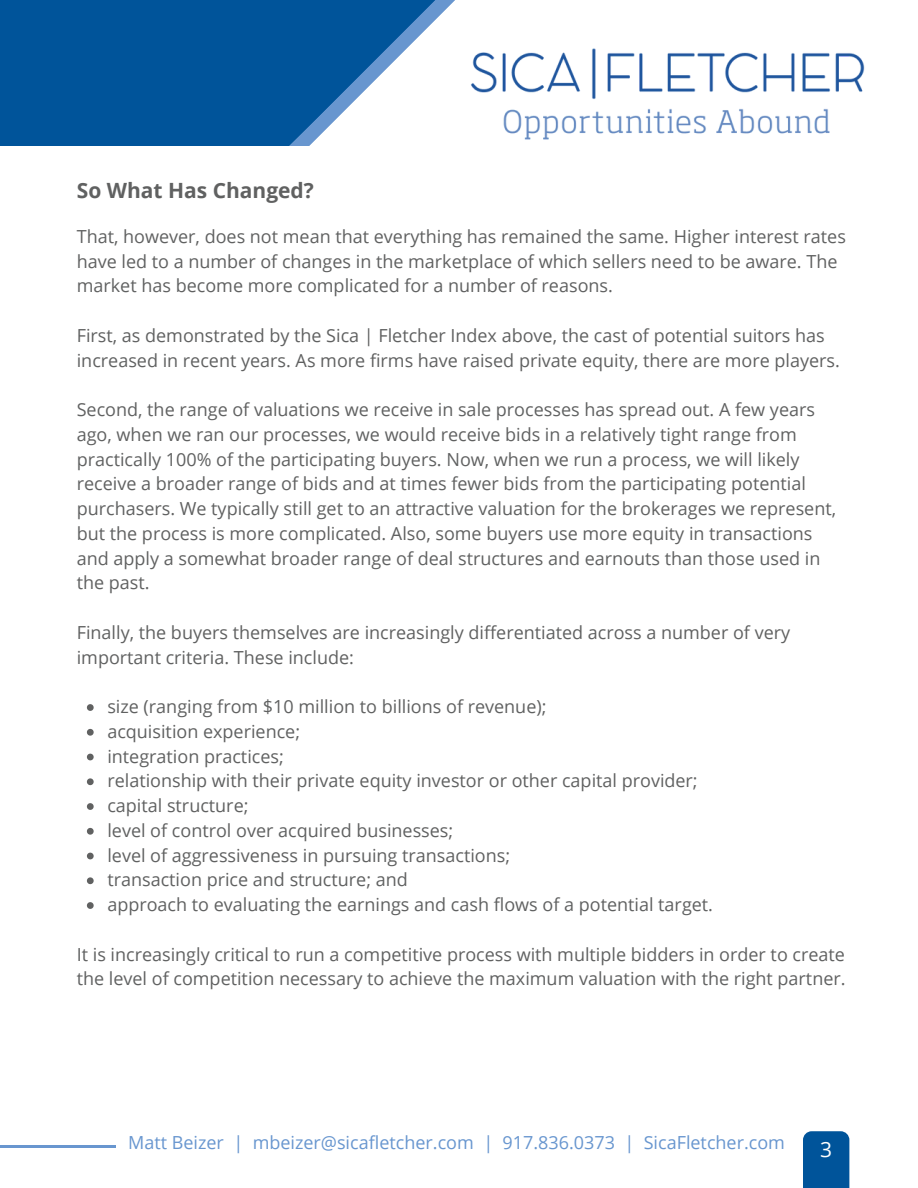
<style>
.page{position:relative;width:918px;height:1188px;background:#fff}
.page>*{position:absolute;margin:0;border:0;box-sizing:border-box;transform-origin:0 0}
.t1{font:700 21px "Open Sans";color:#606161}
.t2{font:21px "Open Sans";color:#fff}
.t3{font:18px/24.8px "Open Sans";color:#606161}
.t4{font:18px "Open Sans";color:#6896cf}
</style>
<div class="page">
<div style="left:0;top:0;width:289px;height:148px;background:#00549a"></div>
<img style="left:814px;top:53px;width:51px;height:81px">
<svg style="left:289px;top:0;width:525px;height:146px"></svg>
<div style="left:803px;top:1131px;width:46px;height:57px;background:#00549a"></div>
<div style="left:0;top:146px;width:341px;height:15px;background:#fff"></div>
<svg style="left:87px;top:704px;width:7px;height:7px"></svg>
<svg style="left:87px;top:729px;width:7px;height:7px"></svg>
<svg style="left:87px;top:754px;width:7px;height:6px"></svg>
<svg style="left:87px;top:778px;width:7px;height:7px"></svg>
<svg style="left:87px;top:803px;width:7px;height:7px"></svg>
<svg style="left:87px;top:828px;width:7px;height:7px"></svg>
<svg style="left:87px;top:853px;width:7px;height:6px"></svg>
<svg style="left:87px;top:877px;width:7px;height:7px"></svg>
<svg style="left:87px;top:902px;width:7px;height:7px"></svg>
<hr style="left:0;top:1146px;width:116px;height:2px;background:#6896cf">
<p class="t1" style="left:77px;top:175px;width:239px">So What Has Changed?</p>
<p class="t3" style="left:77px;top:224px;width:771px">That, however, does not mean that everything has remained the same. Higher interest rates have led to a number of changes in the marketplace of which sellers need to be aware. The market has become more complicated for a number of reasons.</p>
<p class="t3" style="left:77px;top:323px;width:765px">First, as demonstrated by the Sica | Fletcher Index above, the cast of potential suitors has increased in recent years. As more firms have raised private equity, there are more players.</p>
<p class="t3" style="left:77px;top:397px;width:761px">Second, the range of valuations we receive in sale processes has spread out. A few years ago, when we ran our processes, we would receive bids in a relatively tight range from practically 100% of the participating buyers. Now, when we run a process, we will likely receive a broader range of bids and at times fewer bids from the participating potential purchasers. We typically still get to an attractive valuation for the brokerages we represent, but the process is more complicated. Also, some buyers use more equity in transactions and apply a somewhat broader range of deal structures and earnouts than those used in the past.</p>
<p class="t3" style="left:77px;top:620px;width:715px">Finally, the buyers themselves are increasingly differentiated across a number of very important criteria. These include:</p>
<p class="t3" style="left:107px;top:694px;width:441px">size (ranging from $10 million to billions of revenue);</p>
<p class="t3" style="left:107px;top:719px;width:194px">acquisition experience;</p>
<p class="t3" style="left:107px;top:743px;width:178px">integration practices;</p>
<p class="t3" style="left:107px;top:768px;width:592px">relationship with their private equity investor or other capital provider;</p>
<p class="t3" style="left:107px;top:793px;width:143px">capital structure;</p>
<p class="t3" style="left:107px;top:818px;width:347px">level of control over acquired businesses;</p>
<p class="t3" style="left:107px;top:842px;width:404px">level of aggressiveness in pursuing transactions;</p>
<p class="t3" style="left:107px;top:867px;width:302px">transaction price and structure; and</p>
<p class="t3" style="left:107px;top:892px;width:607px">approach to evaluating the earnings and cash flows of a potential target.</p>
<p class="t3" style="left:77px;top:941px;width:770px">It is increasingly critical to run a competitive process with multiple bidders in order to create the level of competition necessary to achieve the maximum valuation with the right partner.</p>
<p class="t4" style="left:128px;top:1130px;width:658px">Matt Beizer | mbeizer@sicafletcher.com | 917.836.0373 | SicaFletcher.com</p>
<p class="t2" style="left:820px;top:1135px;width:13px">3</p>
</div>
